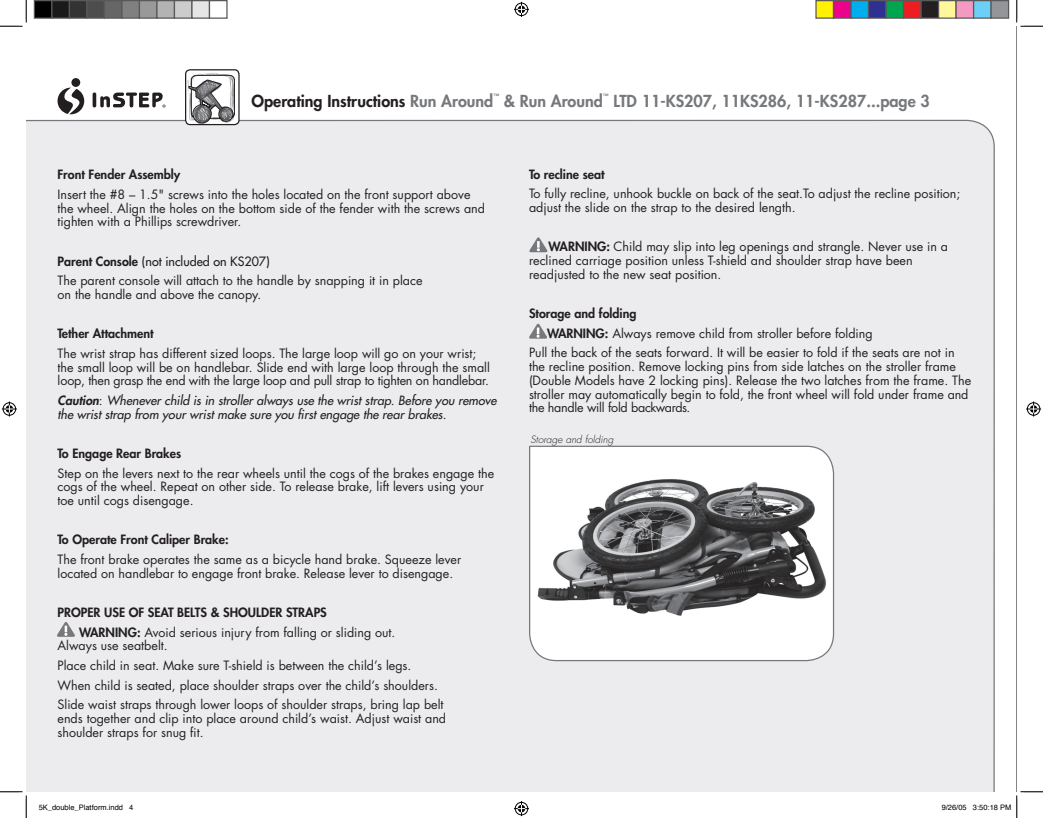
<style>
.page{position:relative;width:1043px;height:818px;background:#fff}
.page>*{position:absolute;margin:0;border:0;box-sizing:border-box;transform-origin:0 0}
.t1{font:800 16.12px "Futura";color:#76787b}
.t2{font:800 16.12px "Futura";color:#231f20}
.t3{font:12.5px/13.8px "Futura";color:#231f20}
.t4{font:800 12.5px/19.6px "Futura";color:#231f20}
.t5{font:italic 12.5px/13.8px "Futura";color:#231f20}
.t6{font:italic 300 10px "Futura";color:#231f20}
.t7{font:7.5px "Helvetica";color:#000}
.t8{font:800 5.75px "Futura";color:#76787b}
.s1{color:#76787b}
.s2{font-weight:800}
.s3{font-style:inherit}
.s4{font-style:normal}
.s5{font-weight:400}
</style>
<div class="page">
<div style="left:26px;top:78px;width:915px;height:713px;background:#ececee"></div>
<svg style="left:184px;top:69px;width:56px;height:56px"></svg>
<div style="left:71px;top:78px;width:9px;height:9px;background:#231f20;border-radius:50%"></div>
<svg style="left:58px;top:88px;width:26px;height:26px"></svg>
<hr style="left:93px;top:92px;width:3px;height:15px;background:#231f20;border-radius:2px">
<svg style="left:100px;top:92px;width:65px;height:15px"></svg>
<svg style="left:528px;top:445px;width:306px;height:215px"></svg>
<svg style="left:53px;top:620px;width:26px;height:26px"></svg>
<svg style="left:525px;top:236px;width:26px;height:26px"></svg>
<svg style="left:525px;top:322px;width:26px;height:26px"></svg>
<svg style="left:0;top:0;width:27px;height:27px"></svg>
<svg style="left:0;top:790px;width:27px;height:28px"></svg>
<svg style="left:514px;top:2px;width:15px;height:15px"></svg>
<svg style="left:514px;top:801px;width:15px;height:15px"></svg>
<svg style="left:2px;top:401px;width:15px;height:15px"></svg>
<div style="left:34px;top:1px;width:18px;height:17px;background:#000"></div>
<div style="left:34px;top:0;width:18px;height:19px;border:1px solid #595959"></div>
<div style="left:52px;top:1px;width:17px;height:17px;background:#1a1a1a"></div>
<div style="left:51px;top:0;width:19px;height:19px;border:1px solid #595959"></div>
<div style="left:69px;top:1px;width:18px;height:17px;background:#333"></div>
<div style="left:69px;top:0;width:19px;height:19px;border:1px solid #595959"></div>
<div style="left:87px;top:1px;width:17px;height:17px;background:#4d4d4d"></div>
<div style="left:86px;top:0;width:19px;height:19px;border:1px solid #595959"></div>
<div style="left:104px;top:1px;width:18px;height:17px;background:#666"></div>
<div style="left:104px;top:0;width:18px;height:19px;border:1px solid #595959"></div>
<div style="left:122px;top:1px;width:17px;height:17px;background:#808080"></div>
<div style="left:121px;top:0;width:19px;height:19px;border:1px solid #595959"></div>
<div style="left:139px;top:1px;width:18px;height:17px;background:#999"></div>
<div style="left:139px;top:0;width:19px;height:19px;border:1px solid #595959"></div>
<div style="left:157px;top:1px;width:17px;height:17px;background:#b3b3b3"></div>
<div style="left:156px;top:0;width:19px;height:19px;border:1px solid #595959"></div>
<div style="left:174px;top:1px;width:18px;height:17px;background:#ccc"></div>
<div style="left:174px;top:0;width:18px;height:19px;border:1px solid #595959"></div>
<div style="left:192px;top:1px;width:17px;height:17px;background:#e5e5e5"></div>
<div style="left:191px;top:0;width:19px;height:19px;border:1px solid #595959"></div>
<div style="left:209px;top:0;width:19px;height:19px;border:1px solid #595959"></div>
<div style="left:816px;top:1px;width:17px;height:17px;background:#fff101"></div>
<div style="left:815px;top:0;width:19px;height:19px;border:1px solid #595959"></div>
<div style="left:833px;top:1px;width:18px;height:17px;background:#ed028c"></div>
<div style="left:832px;top:0;width:19px;height:19px;border:1px solid #595959"></div>
<div style="left:851px;top:1px;width:17px;height:17px;background:#00aeef"></div>
<div style="left:850px;top:0;width:19px;height:19px;border:1px solid #595959"></div>
<div style="left:868px;top:1px;width:18px;height:17px;background:#2e3092"></div>
<div style="left:868px;top:0;width:18px;height:19px;border:1px solid #595959"></div>
<div style="left:886px;top:1px;width:17px;height:17px;background:#00a54f"></div>
<div style="left:885px;top:0;width:19px;height:19px;border:1px solid #595959"></div>
<div style="left:903px;top:1px;width:18px;height:17px;background:#ee1d23"></div>
<div style="left:902px;top:0;width:19px;height:19px;border:1px solid #595959"></div>
<div style="left:921px;top:1px;width:17px;height:17px;background:#231f20"></div>
<div style="left:920px;top:0;width:19px;height:19px;border:1px solid #595959"></div>
<div style="left:938px;top:1px;width:18px;height:17px;background:#fff79a"></div>
<div style="left:938px;top:0;width:18px;height:19px;border:1px solid #595959"></div>
<svg style="left:941px;top:0;width:101px;height:818px"></svg>
<p class="t2" style="left:251px;top:90px;width:243px">Operating Instructions <span class="s1">Run Around</span></p>
<p class="t8" style="left:493px;top:92px;width:7px">™</p>
<p class="t1" style="left:504px;top:90px;width:101px">&amp; Run Around</p>
<p class="t8" style="left:603px;top:92px;width:7px">™</p>
<p class="t1" style="left:613px;top:90px;width:318px">LTD 11-KS207, 11KS286, 11-KS287...page 3</p>
<p class="t4" style="left:57px;top:165px;width:124px">Front Fender Assembly</p>
<p class="t3" style="left:57px;top:187px;width:429px">Insert the #8 – 1.5" screws into the holes located on the front support above the wheel. Align the holes on the bottom side of the fender with the screws and tighten with a Phillips screwdriver.</p>
<p class="t3" style="left:57px;top:251px;width:366px;line-height:19.6px"><span class="s2">Parent Console</span> <span class="s3">(not included on KS207)<br></span>The parent console will attach to the handle by snapping it in place</p>
<p class="t3" style="left:57px;top:287px;width:205px">on the handle and above the canopy.</p>
<p class="t4" style="left:57px;top:323px;width:98px">Tether Attachment</p>
<p class="t3" style="left:57px;top:346px;width:434px">The wrist strap has different sized loops. The large loop will go on your wrist; the small loop will be on handlebar. Slide end with large loop through the small loop, then grasp the end with the large loop and pull strap to tighten on handlebar.</p>
<p class="t5" style="left:57px;top:393px;width:440px"><span class="s2">Caution</span><span class="s4">:</span> Whenever child is in stroller always use the wrist strap. Before you remove the wrist strap from your wrist make sure you first engage the rear brakes.</p>
<p class="t4" style="left:57px;top:443px;width:125px">To Engage Rear Brakes</p>
<p class="t3" style="left:57px;top:466px;width:438px">Step on the levers next to the rear wheels until the cogs of the brakes engage the cogs of the wheel. Repeat on other side. To release brake, lift levers using your toe until cogs disengage.</p>
<p class="t4" style="left:57px;top:529px;width:173px">To Operate Front Caliper Brake:</p>
<p class="t3" style="left:57px;top:552px;width:405px">The front brake operates the same as a bicycle hand brake. Squeeze lever located on handlebar to engage front brake. Release lever to disengage.</p>
<p class="t4" style="left:79px;top:602px;width:318px;text-indent:-22px">PROPER USE OF SEAT BELTS &amp; SHOULDER STRAPS<br>WARNING: <span class="s5">Avoid serious injury from falling or sliding out.</span></p>
<p class="t3" style="left:57px;top:635px;width:387px;line-height:19.6px">Always use seatbelt.<br>Place child in seat. Make sure T-shield is between the child’s legs.<br>When child is seated, place shoulder straps over the child’s shoulders.<br>Slide waist straps through lower loops of shoulder straps, bring lap belt</p>
<p class="t3" style="left:57px;top:711px;width:390px">ends together and clip into place around child’s waist. Adjust waist and shoulder straps for snug fit.</p>
<p class="t4" style="left:529px;top:164px;width:77px">To recline seat</p>
<p class="t3" style="left:529px;top:187px;width:433px">To fully recline, unhook buckle on back of the seat.To adjust the recline position; adjust the slide on the strap to the desired length.</p>
<p class="t3" style="left:529px;top:240px;width:420px;text-indent:20px"><span class="s2">WARNING:</span> Child may slip into leg openings and strangle. Never use in a reclined carriage position unless T-shield and shoulder strap have been readjusted to the new seat position.</p>
<p class="t4" style="left:529px;top:303px;width:109px">Storage and folding</p>
<p class="t3" style="left:547px;top:326px;width:327px"><span class="s2">WARNING:</span> Always remove child from stroller before folding</p>
<p class="t3" style="left:529px;top:345px;width:427px">Pull the back of the seats forward. It will be easier to fold if the seats are not in</p>
<p class="t3" style="left:529px;top:359px;width:443px">the recline position. Remove locking pins from side latches on the stroller frame (Double Models have 2 locking pins). Release the two latches from the frame. The stroller may automatically begin to fold, the front wheel will fold under frame and the handle will fold backwards.</p>
<p class="t6" style="left:530px;top:432px;width:84px">Storage and folding</p>
<p class="t7" style="left:39px;top:802px;width:96px">5K_double_Platform.indd 4</p>
<p class="t7" style="left:941px;top:802px;width:71px">9/26/05 3:50:18 PM</p>
</div>
